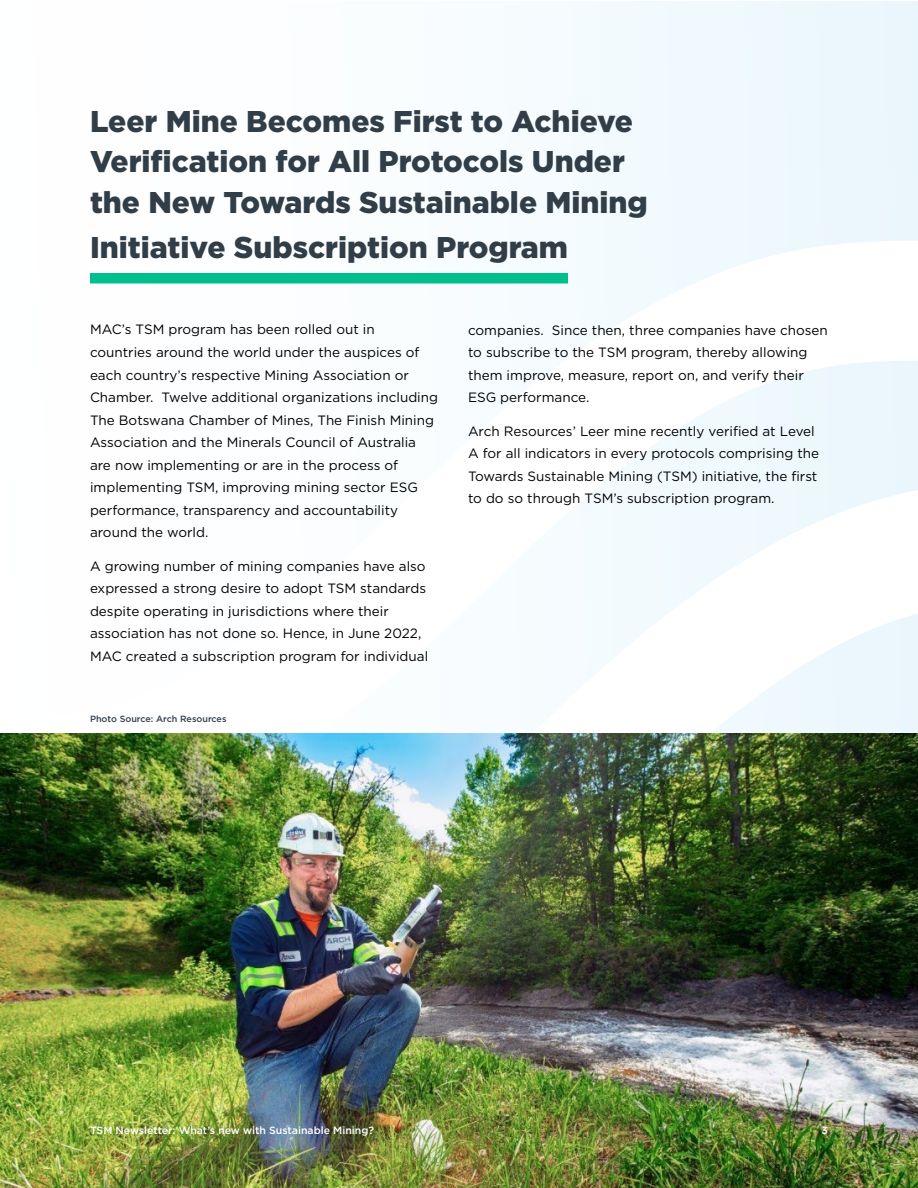
<style>
.page{position:relative;width:918px;height:1188px;background:#fff}
.page>*{position:absolute;margin:0;border:0;box-sizing:border-box;transform-origin:0 0}
.t1{font:900 30px/40.5px "Gotham";color:#313e48}
.t2{font:13.5px/22.5px "Gotham";color:#000}
.t3{font:500 10.5px "Gotham";color:#fff}
.t4{font:500 9px "Gotham";color:#323e48}
</style>
<div class="page">
<img style="left:236px;top:733px;width:95px;height:1px">
<img style="left:709px;top:697px;width:48px;height:37px">
<img style="left:331px;top:733px;width:95px;height:1px">
<img style="left:757px;top:665px;width:47px;height:69px">
<img style="left:804px;top:619px;width:95px;height:115px">
<img style="left:473px;top:601px;width:47px;height:133px">
<div style="left:899px;top:614px;width:19px;height:120px;background:#eaf6fc"></div>
<img style="left:520px;top:733px;width:49px;height:1px">
<div style="left:90px;top:273px;width:478px;height:10px;background:#00bf8c"></div>
<img style="left:0;top:734px;width:918px;height:453px">
<h1 class="t1" style="left:90px;top:101px;width:559px">Leer Mine Becomes First to Achieve<br>Verification for All Protocols Under the New Towards Sustainable Mining</h1>
<h1 class="t1" style="left:90px;top:227px;width:480px">Initiative Subscription Program</h1>
<p class="t2" style="left:90px;top:318px;width:350px">MAC’s TSM program has been rolled out in countries around the world under the auspices of each country’s respective Mining Association or Chamber. Twelve additional organizations including The Botswana Chamber of Mines, The Finish Mining Association and the Minerals Council of Australia are now implementing or are in the process of implementing TSM, improving mining sector ESG performance, transparency and accountability around the world.</p>
<p class="t2" style="left:90px;top:554px;width:340px">A growing number of mining companies have also expressed a strong desire to adopt TSM standards despite operating in jurisdictions where their association has not done so. Hence, in June 2022, MAC created a subscription program for individual</p>
<p class="t4" style="left:90px;top:713px;width:138px">Photo Source: Arch Resources</p>
<p class="t2" style="left:468px;top:318px;width:361px">companies. Since then, three companies have chosen to subscribe to the TSM program, thereby allowing them improve, measure, report on, and verify their ESG performance.</p>
<p class="t2" style="left:468px;top:420px;width:353px">Arch Resources’ Leer mine recently verified at Level A for all indicators in every protocols comprising the Towards Sustainable Mining (TSM) initiative, the first to do so through TSM’s subscription program.</p>
<p class="t3" style="left:90px;top:1124px;width:286px">TSM Newsletter: What’s new with Sustainable Mining?</p>
<p class="t3" style="left:822px;top:1124px;width:8px">3</p>
</div>
